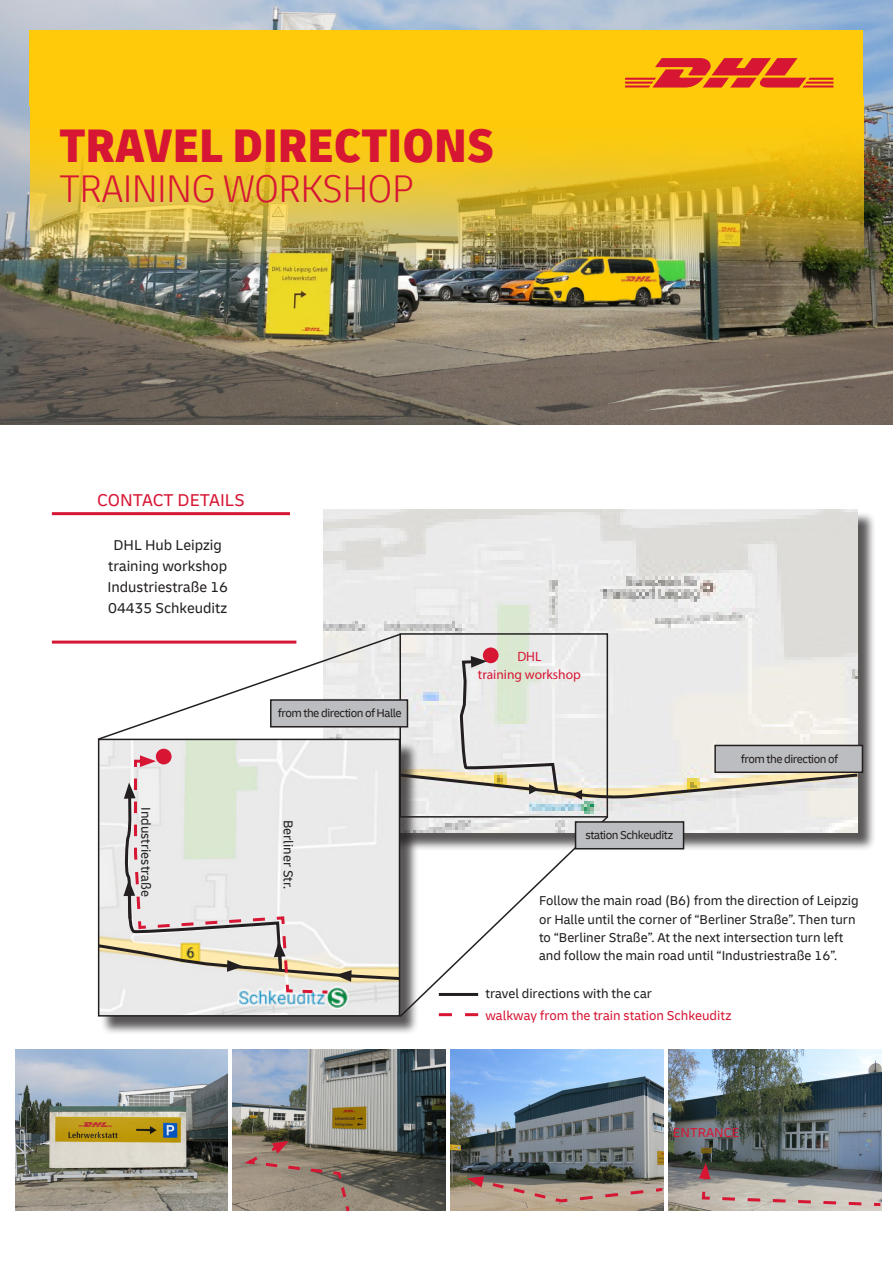
<style>
.page{position:relative;width:893px;height:1263px;background:#fff}
.page>*{position:absolute;margin:0;border:0;box-sizing:border-box;transform-origin:0 0}
._01_Headline_26pt__m{font:900 condensed 49.5px "Delivery";color:#d71634}
._01_Headline_26pt__m-2{font:300 condensed 40.5px "Delivery";color:#d71634}
._05_Table_header_12p{font:18px "Delivery";color:#d71634}
.TopicHeader13pt{font:15px "Delivery";color:#231f20}
._03_Copy_text_9pt_5m{font:13.5px/18.1px "Delivery";color:#231f20}
._03_Copy_text_9pt_5m-2{font:13.5px/21.3px "Delivery";color:#d71634}
._03_Copy_text_9pt_5m-3{font:13.5px/18.3px "Myriad Pro";color:#d71634;text-align:center}
._03_Copy_text_9pt_5m-4{font:12px "Delivery";letter-spacing:-.04em;color:#231f20}
.s1{color:#231f20}
</style>
<div class="page">
<img style="left:0;top:0;width:893px;height:424px">
<div style="left:326px;top:511px;width:550px;height:340px;background:#231f20;opacity:.75"></div>
<img style="left:324px;top:509px;width:533px;height:123px">
<img style="left:30px;top:105px;width:833px;height:170px">
<div style="left:30px;top:30px;width:833px;height:75px;background:#feca0a"></div>
<svg style="left:625px;top:58px;width:208px;height:30px"></svg>
<div style="left:100px;top:741px;width:319px;height:294px;background:#231f20;opacity:.75"></div>
<div style="left:714px;top:745px;width:149px;height:28px;border:2px solid #231f20"></div>
<img style="left:233px;top:1050px;width:212px;height:161px">
<img style="left:451px;top:1050px;width:212px;height:161px">
<img style="left:669px;top:1050px;width:212px;height:161px">
<svg style="left:239px;top:1141px;width:113px;height:71px"></svg>
<svg style="left:467px;top:1176px;width:197px;height:28px"></svg>
<svg style="left:699px;top:1163px;width:183px;height:45px"></svg>
<img style="left:15px;top:1050px;width:213px;height:161px">
<svg style="left:95px;top:632px;width:765px;height:386px"></svg>
<div style="left:284px;top:534px;width:12px;height:107px;background:#fff"></div>
<hr style="left:52px;top:641px;width:244px;height:3px;background:#d71634">
<hr style="left:52px;top:512px;width:238px;height:3px;background:#d71634">
<p class="_01_Headline_26pt__m" style="left:60px;top:114px;width:436px">TRAVEL DIRECTIONS</p>
<p class="_01_Headline_26pt__m-2" style="left:60px;top:165px;width:355px">TRAINING WORKSHOP</p>
<p class="_05_Table_header_12p" style="left:97px;top:489px;width:149px">CONTACT DETAILS</p>
<p class="TopicHeader13pt" style="left:113px;top:536px;width:110px">DHL Hub Leipzig</p>
<p class="TopicHeader13pt" style="left:108px;top:557px;width:120px">training workshop</p>
<p class="TopicHeader13pt" style="left:107px;top:578px;width:122px">Industriestraße 16</p>
<p class="TopicHeader13pt" style="left:108px;top:599px;width:121px">04435 Schkeuditz</p>
<p class="_03_Copy_text_9pt_5m" style="left:155px;top:807px;width:91px;rotate:90deg">Industriestraße</p>
<p class="_03_Copy_text_9pt_5m-4" style="left:278px;top:706px;width:125px">from the direction of Halle</p>
<p class="_03_Copy_text_9pt_5m" style="left:298px;top:820px;width:71px;rotate:90deg">Berliner Str.</p>
<p class="_03_Copy_text_9pt_5m-3" style="left:478px;top:647px;width:104px">DHL<br>training workshop</p>
<p class="_03_Copy_text_9pt_5m-4" style="left:585px;top:828px;width:89px">station Schkeuditz</p>
<p class="_03_Copy_text_9pt_5m-4" style="left:741px;top:752px;width:99px">from the direction of</p>
<p class="_03_Copy_text_9pt_5m" style="left:539px;top:892px;width:321px">Follow the main road (B6) from the direction of Leipzig or Halle until the corner of “Berliner Straße”. Then turn to “Berliner Straße”. At the next intersection turn left and follow the main road until “Industriestraße 16”.</p>
<p class="_03_Copy_text_9pt_5m-2" style="left:485px;top:983px;width:247px"><span class="s1">travel directions with the car<br></span>walkway from the train station Schkeuditz</p>
<p class="_03_Copy_text_9pt_5m-2" style="left:673px;top:1121px;width:68px">ENTRANCE</p>
</div>
